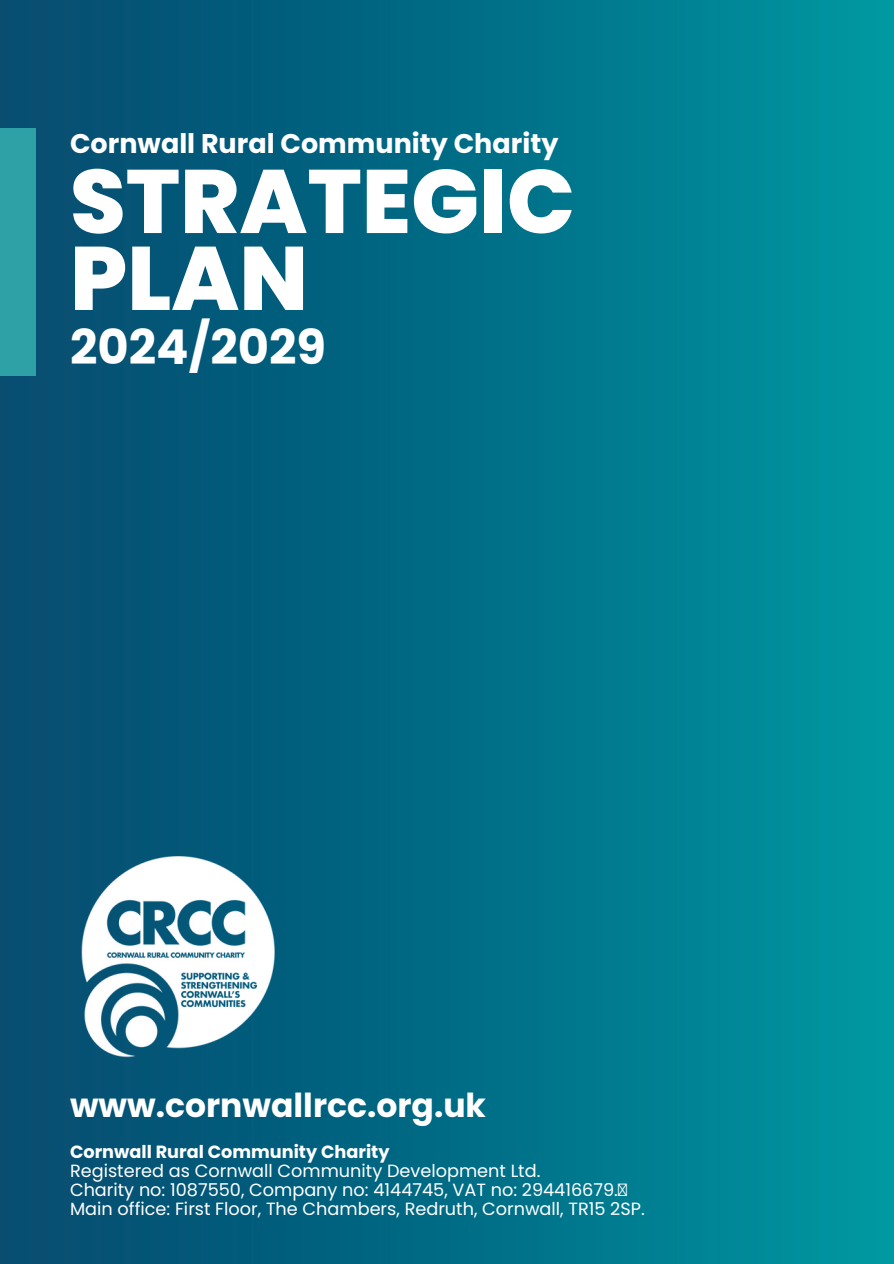
<style>
.page{position:relative;width:894px;height:1264px;background:#fff}
.page>*{position:absolute;margin:0;border:0;box-sizing:border-box;transform-origin:0 0}
.t1{font:800 89.85px/76.9px "Poppins";color:#fff}
.t2{font:700 48px "Poppins";color:#fff}
.t3{font:700 33px "Poppins";color:#fff}
.t4{font:700 27px "Poppins";color:#fff}
.t5{font:17.7px "Poppins";color:#fff}
.t6{font:700 17.7px "Poppins";color:#fff}
</style>
<div class="page">
<img style="left:0;top:0;width:893px;height:1263px">
<img style="left:70px;top:843px;width:215px;height:227px">
<div style="left:0;top:128px;width:35px;height:248px;background:#2da1a5"></div>
<p class="t4" style="left:70px;top:124px;width:489px">Cornwall Rural Community Charity</p>
<h1 class="t1" style="left:70px;top:163px;width:506px">STRATEGIC<br>PLAN</h1>
<h2 class="t2" style="left:70px;top:313px;width:257px">2024/2029</h2>
<h3 class="t3" style="left:70px;top:1082px;width:417px">www.cornwallrcc.org.uk</h3>
<p class="t6" style="left:70px;top:1139px;width:321px">Cornwall Rural Community Charity</p>
<p class="t5" style="left:70px;top:1158px;width:472px">Registered as Cornwall Community Development Ltd.</p>
<p class="t5" style="left:70px;top:1177px;width:549px">Charity no: 1087550, Company no: 4144745, VAT no: 294416679.</p>
<p class="t5" style="left:70px;top:1195px;width:576px">Main office: First Floor, The Chambers, Redruth, Cornwall, TR15 2SP.</p>
</div>
